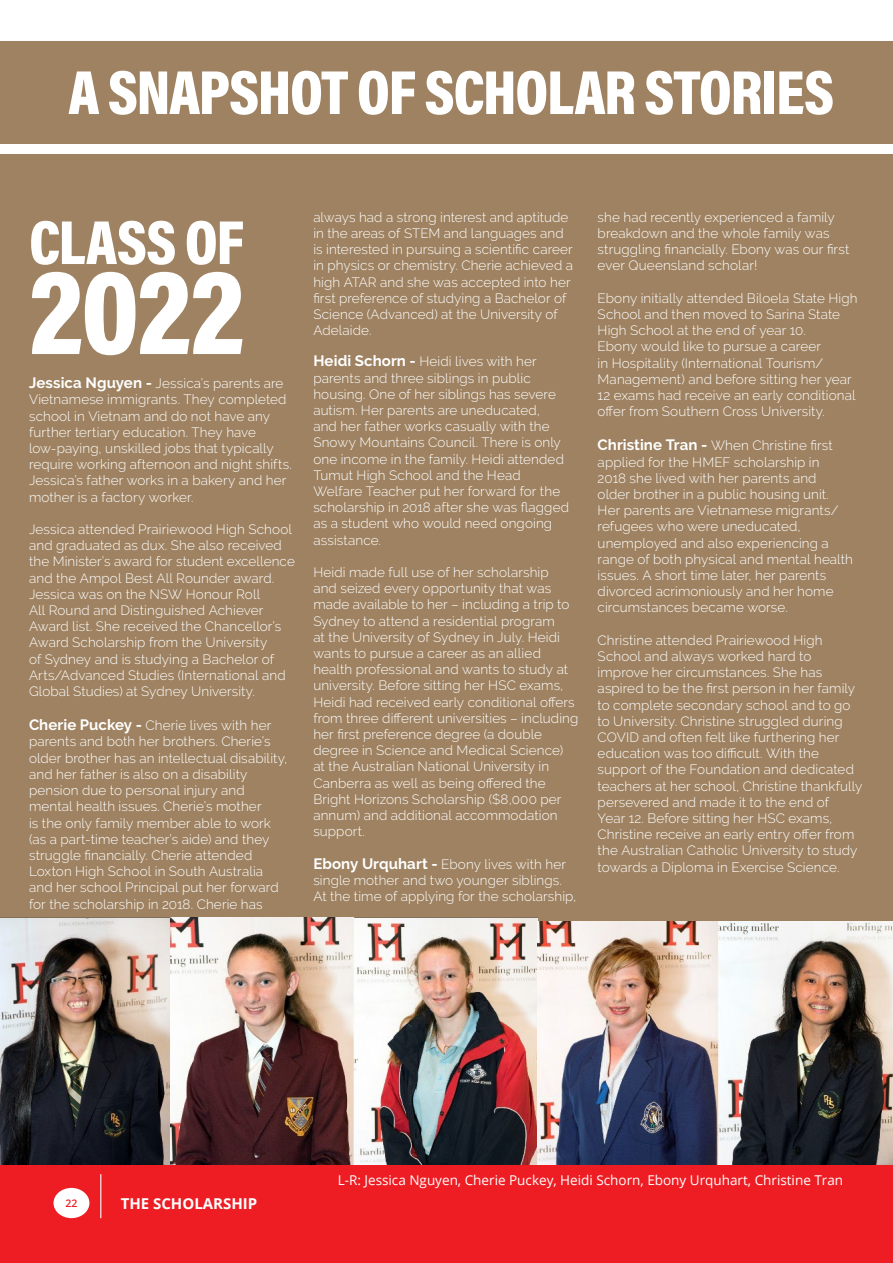
<style>
.page{position:relative;width:893px;height:1263px;background:#fff}
.page>*{position:absolute;margin:0;border:0;box-sizing:border-box;transform-origin:0 0}
.t1{font:900 120px "Acumin Pro Cond";color:#fff}
.t2{font:900 63px "Acumin Pro Cond";letter-spacing:-.02em;color:#fff}
.t3{font:700 15px "Open Sans";color:#fff}
.t4{font:300 13.5px/16.2px "Raleway";letter-spacing:.01em;color:#fff}
.t5{font:13.5px "Open Sans";color:#fff}
.t6{font:600 10.5px "Open Sans";color:#ee1d23}
.s1{font-weight:700;font-size:15px}
</style>
<div class="page">
<div style="left:0;top:42px;width:893px;height:102px;background:#9e8261"></div>
<div style="left:0;top:154px;width:893px;height:1011px;background:#9e8261"></div>
<img style="left:0;top:917px;width:537px;height:248px">
<img style="left:537px;top:922px;width:356px;height:243px">
<div style="left:0;top:1165px;width:893px;height:98px;background:#ee1d23"></div>
<hr style="left:100px;top:1174px;width:1px;height:44px;background:#fff">
<div style="left:54px;top:1188px;width:35px;height:30px;background:#fff;border-radius:50%"></div>
<p class="t2" style="left:68px;top:51px;width:767px">A SNAPSHOT OF SCHOLAR STORIES</p>
<p class="t2" style="left:29px;top:201px;width:217px">CLASS OF</p>
<p class="t1" style="left:29px;top:234px;width:217px">2022</p>
<p class="t4" style="left:29px;top:375px;width:264px"><span class="s1">Jessica Nguyen -</span> Jessica’s parents are Vietnamese immigrants. They completed school in Vietnam and do not have any further tertiary education. They have low-paying, unskilled jobs that typically require working afternoon and night shifts.<br>Jessica’s father works in a bakery and her mother is a factory worker.</p>
<p class="t4" style="left:29px;top:521px;width:267px">Jessica attended Prairiewood High School and graduated as dux. She also received the Minister’s award for student excellence and the Ampol Best All Rounder award.<br>Jessica was on the NSW Honour Roll<br>All Round and Distinguished Achiever Award list. She received the Chancellor’s Award Scholarship from the University<br>of Sydney and is studying a Bachelor of Arts/Advanced Studies (International and Global Studies) at Sydney University.</p>
<p class="t4" style="left:29px;top:717px;width:260px"><span class="s1">Cherie Puckey -</span> Cherie lives with her parents and both her brothers. Cherie’s older brother has an intellectual disability, and her father is also on a disability pension due to personal injury and mental health issues. Cherie’s mother<br>is the only family member able to work (as a part-time teacher’s aide) and they struggle financially. Cherie attended Loxton High School in South Australia and her school Principal put her forward for the scholarship in 2018. Cherie has</p>
<p class="t4" style="left:313px;top:209px;width:261px">always had a strong interest and aptitude in the areas of STEM and languages and is interested in pursuing a scientific career in physics or chemistry. Cherie achieved a high ATAR and she was accepted into her first preference of studying a Bachelor of Science (Advanced) at the University of Adelaide.</p>
<p class="t4" style="left:313px;top:353px;width:257px"><span class="s1">Heidi Schorn -</span> Heidi lives with her parents and three siblings in public housing. One of her siblings has severe autism. Her parents are uneducated,<br>and her father works casually with the Snowy Mountains Council. There is only one income in the family. Heidi attended Tumut High School and the Head Welfare Teacher put her forward for the scholarship in 2018 after she was flagged as a student who would need ongoing assistance.</p>
<p class="t4" style="left:313px;top:564px;width:267px">Heidi made full use of her scholarship<br>and seized every opportunity that was made available to her – including a trip to Sydney to attend a residential program<br>at the University of Sydney in July. Heidi wants to pursue a career as an allied health professional and wants to study at university. Before sitting her HSC exams, Heidi had received early conditional offers from three different universities – including her first preference degree (a double degree in Science and Medical Science)<br>at the Australian National University in Canberra as well as being offered the Bright Horizons Scholarship ($8,000 per annum) and additional accommodation support.</p>
<p class="t4" style="left:313px;top:856px;width:265px"><span class="s1">Ebony Urquhart -</span> Ebony lives with her single mother and two younger siblings.<br>At the time of applying for the scholarship,</p>
<p class="t4" style="left:598px;top:209px;width:253px">she had recently experienced a family breakdown and the whole family was struggling financially. Ebony was our first ever Queensland scholar!</p>
<p class="t4" style="left:598px;top:290px;width:261px">Ebony initially attended Biloela State High<br>School and then moved to Sarina State<br>High School at the end of year 10.</p>
<p class="t4" style="left:598px;top:338px;width:259px">Ebony would like to pursue a career<br>in Hospitality (International Tourism/ Management) and before sitting her year 12 exams had receive an early conditional offer from Southern Cross University.</p>
<p class="t4" style="left:598px;top:437px;width:257px"><span class="s1">Christine Tran -</span> When Christine first applied for the HMEF scholarship in<br>2018 she lived with her parents and<br>older brother in a public housing unit.<br>Her parents are Vietnamese migrants/ refugees who were uneducated, unemployed and also experiencing a range of both physical and mental health issues. A short time later, her parents divorced acrimoniously and her home circumstances became worse.</p>
<p class="t4" style="left:598px;top:632px;width:266px">Christine attended Prairiewood High School and always worked hard to improve her circumstances. She has aspired to be the first person in her family to complete secondary school and to go to University. Christine struggled during COVID and often felt like furthering her education was too difficult. With the support of the Foundation and dedicated teachers at her school, Christine thankfully persevered and made it to the end of<br>Year 12. Before sitting her HSC exams, Christine receive an early entry offer from the Australian Catholic University to study towards a Diploma in Exercise Science.</p>
<p class="t6" style="left:65px;top:1196px;width:13px">22</p>
<p class="t3" style="left:121px;top:1193px;width:138px">THE SCHOLARSHIP</p>
<p class="t5" style="left:338px;top:1170px;width:507px">L-R: Jessica Nguyen, Cherie Puckey, Heidi Schorn, Ebony Urquhart, Christine Tran</p>
</div>
